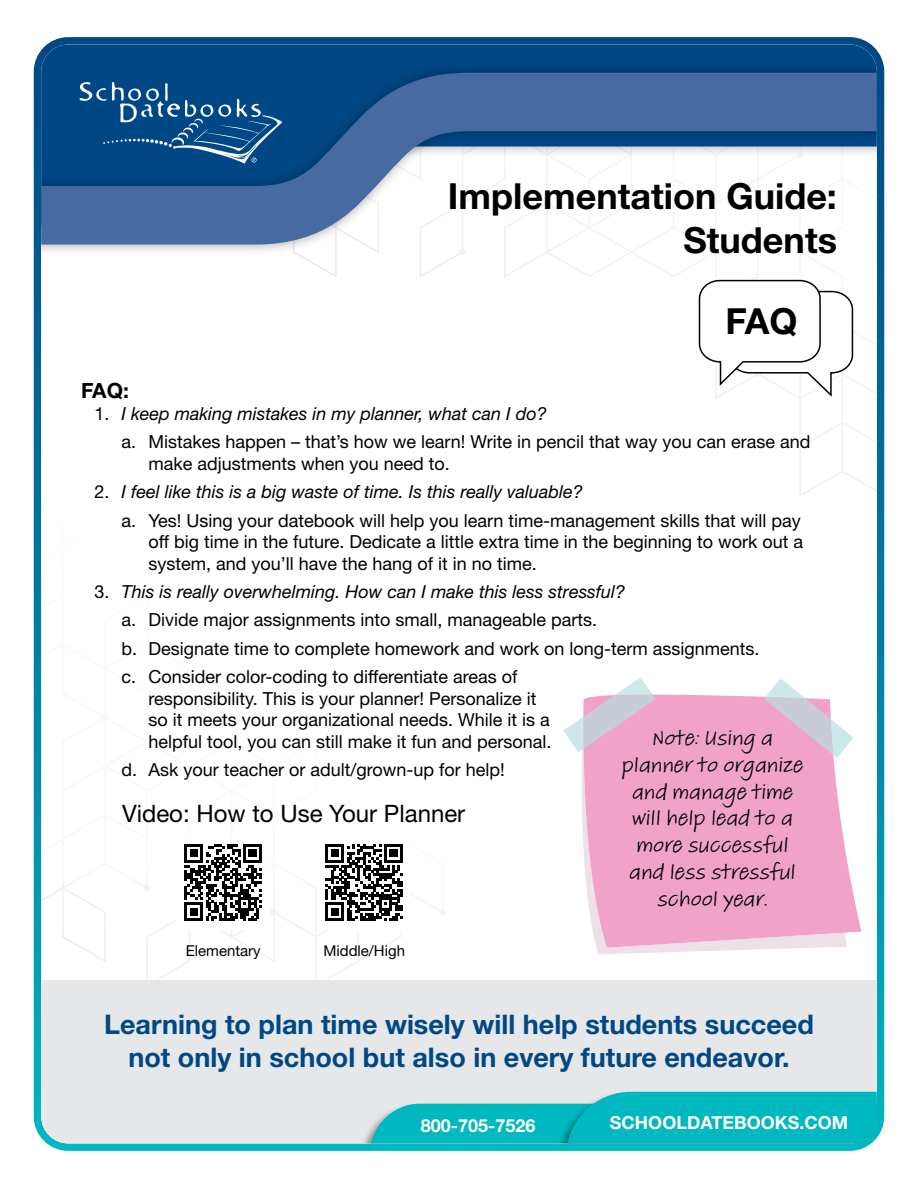
<style>
.page{position:relative;width:918px;height:1188px;background:#fff}
.page>*{position:absolute;margin:0;border:0;box-sizing:border-box;transform-origin:0 0}
.t1{font:700 36px/43.2px "Helvetica Neue LT Std";color:#000;text-align:right}
.t2{font:700 27px/32.4px "Helvetica Neue LT Std";color:#004785;text-align:center}
.t3{font:24px "Helvetica Neue LT Std";color:#000}
.t4{font:22.5px/27px "Adobe Handwriting Tiffany";color:#000;text-align:center}
.t5{font:700 21px "Helvetica Neue LT Std";color:#000}
.t6{font:18px/28.3px "Helvetica Neue LT Std";color:#000}
.t7{font:700 18px "Helvetica Neue LT Std";color:#fff}
.t8{font:15px "Helvetica Neue LT Std";color:#000}
.s1{font-style:italic}
</style>
<div class="page">
<div style="left:34px;top:37px;width:850px;height:1114px;border:15px solid #fff;border-radius:27px"></div>
<svg style="left:41px;top:883px;width:360px;height:96px"></svg>
<div style="left:41px;top:133px;width:836px;height:750px;background:#fff"></div>
<svg style="left:504px;top:274px;width:373px;height:395px"></svg>
<div style="left:41px;top:980px;width:836px;height:163px;background:#e6e7e8"></div>
<svg style="left:41px;top:45px;width:836px;height:229px"></svg>
<svg style="left:80px;top:82px;width:202px;height:82px;background:#1b5b92"></svg>
<div style="left:357px;top:1103px;width:520px;height:40px;background:#000;opacity:.35"></div>
<svg style="left:370px;top:1092px;width:507px;height:51px;background:#1dbec4"></svg>
<svg style="left:698px;top:279px;width:156px;height:120px"></svg>
<svg style="left:597px;top:948px;width:197px;height:6px"></svg>
<svg style="left:581px;top:758px;width:280px;height:190px;background:#f0adcc"></svg>
<svg style="left:563px;top:677px;width:291px;height:81px"></svg>
<div style="left:176px;top:836px;width:94px;height:93px;background:#fff"></div>
<svg style="left:185px;top:844px;width:77px;height:77px"></svg>
<div style="left:317px;top:836px;width:94px;height:93px;background:#fff"></div>
<svg style="left:326px;top:844px;width:77px;height:77px"></svg>
<h1 class="t1" style="left:448px;top:174px;width:391px">Implementation Guide:<br>Students</h1>
<h1 class="t1" style="left:725px;top:299px;width:74px">FAQ</h1>
<p class="t5" style="left:81px;top:378px;width:49px">FAQ:</p>
<p class="t6" style="left:122px;top:399px;width:691px;text-indent:-27px">1. <span class="s1">I keep making mistakes in my planner, what can I do?<br></span>a. Mistakes happen – that’s how we learn! Write in pencil that way you can erase and</p>
<p class="t6" style="left:148px;top:449px;width:303px">make adjustments when you need to.</p>
<p class="t6" style="left:122px;top:477px;width:681px;text-indent:-27px">2. <span class="s1">I feel like this is a big waste of time. Is this really valuable?<br></span>a. Yes! Using your datebook will help you learn time-management skills that will pay</p>
<p class="t6" style="left:148px;top:531px;width:656px;line-height:21.6px">off big time in the future. Dedicate a little extra time in the beginning to work out a system, and you’ll have the hang of it in no time.</p>
<p class="t6" style="left:122px;top:577px;width:640px;text-indent:-27px">3. <span class="s1">This is really overwhelming. How can I make this less stressful?<br></span>a. Divide major assignments into small, manageable parts.<br>b. Designate time to complete homework and work on long-term assignments. c. Consider color-coding to differentiate areas of</p>
<p class="t6" style="left:148px;top:687px;width:405px;line-height:21.6px">responsibility. This is your planner! Personalize it so it meets your organizational needs. While it is a helpful tool, you can still make it fun and personal.</p>
<p class="t6" style="left:122px;top:756px;width:385px">d. Ask your teacher or adult/grown-up for help!</p>
<p class="t4" style="left:622px;top:724px;width:183px">Note: Using a planner to organize and manage time will help lead to a more successful and less stressful school year.</p>
<h3 class="t3" style="left:122px;top:799px;width:345px">Video: How to Use Your Planner</h3>
<p class="t8" style="left:186px;top:941px;width:77px">Elementary</p>
<p class="t8" style="left:323px;top:941px;width:83px">Middle/High</p>
<h2 class="t2" style="left:104px;top:1008px;width:711px">Learning to plan time wisely will help students succeed not only in school but also in every future endeavor.</h2>
<p class="t7" style="left:421px;top:1114px;width:116px">800-705-7526</p>
<p class="t7" style="left:610px;top:1111px;width:240px">SCHOOLDATEBOOKS.COM</p>
</div>
